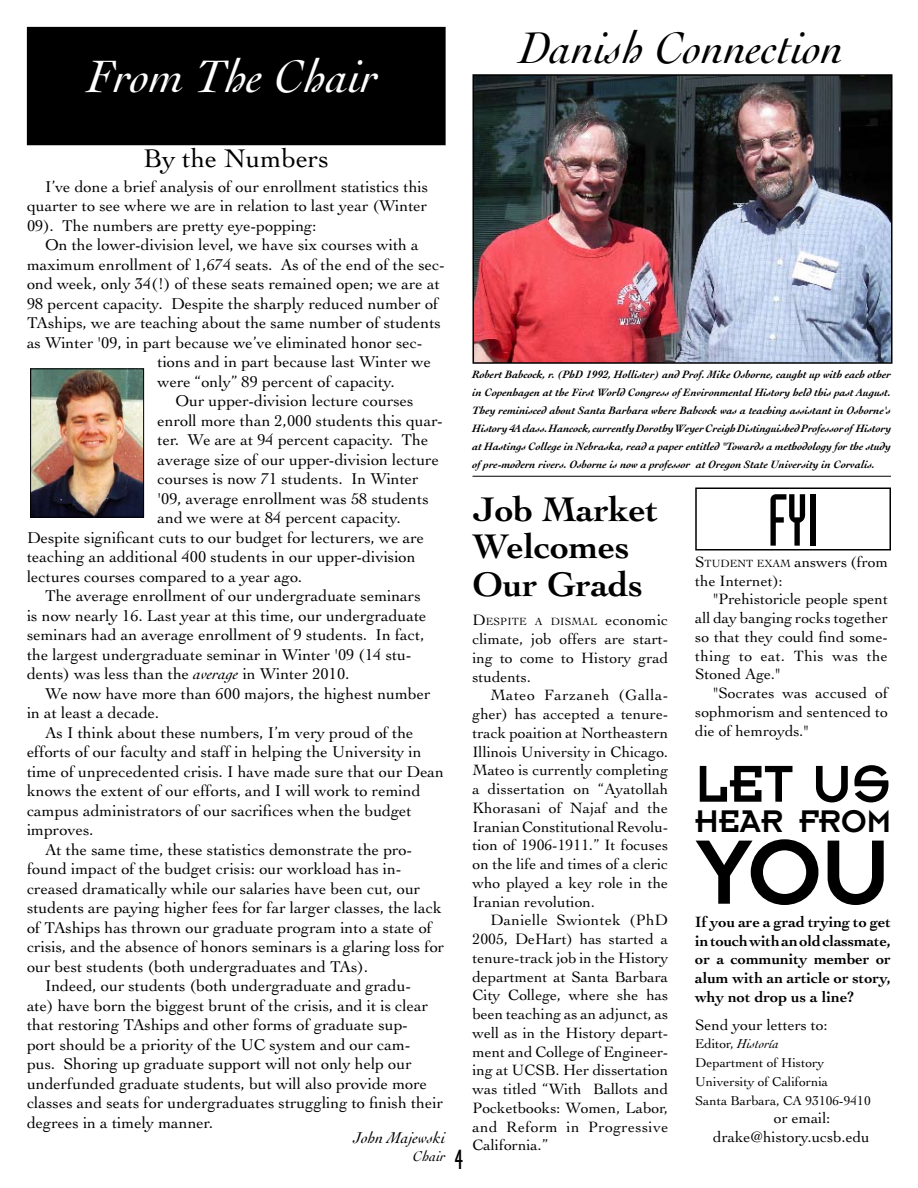
<style>
.page{position:relative;width:918px;height:1188px;background:#fff}
.page>*{position:absolute;margin:0;border:0;box-sizing:border-box;transform-origin:0 0}
.t1{font:100.5px "Insignia A";color:#000}
.t2{font:72px "Industria Solid A";color:#000}
.t3{font:57px "Insignia A";color:#000}
.t4{font:italic 48px "Cochin";color:#fff}
.t5{font:italic 46.5px "Cochin";color:#000}
.t6{font:700 36px/37.5px "Cochin";color:#000}
.t7{font:34.5px "Insignia A";color:#000}
.t8{font:27px "Cochin";color:#000}
.t9{font:16.5px/19.5px "Cochin";color:#000;text-align:justify}
.t10{font:italic 16.5px "Cochin";color:#000}
.t11{font:15.75px/18.8px "Cochin";color:#000;text-align:justify}
.t12{font:700 15.75px/18.8px "Cochin";color:#000;text-align:justify}
.t13{font:italic 15px "Cochin";color:#000}
.t14{font:13.5px/18.8px "Cochin";color:#000}
.t15{font:italic 700 11.25px/18px "Cochin";color:#000;text-align:justify}
.t16{font:10.95px "Cochin";letter-spacing:.015em;color:#000}
.s1{font-style:italic}
.s2{font-size:10.95px}
.s3{font-size:15.75px}
</style>
<div class="page">
<img style="left:32px;top:370px;width:110px;height:146px">
<div style="left:30px;top:368px;width:114px;height:150px;border:1px solid #000"></div>
<div style="left:27px;top:27px;width:418px;height:118px;background:#000"></div>
<img style="left:475px;top:77px;width:414px;height:284px">
<div style="left:472px;top:74px;width:420px;height:290px;border:2px solid #000"></div>
<hr style="left:472px;top:476px;width:419px;height:1px;background:#000">
<div style="left:695px;top:488px;width:196px;height:62px;border:2px solid #000"></div>
<h3 class="t4" style="left:88px;top:49px;width:292px">From The Chair</h3>
<h3 class="t8" style="left:144px;top:143px;width:187px">By the Numbers</h3>
<p class="t9" style="left:27px;top:177px;width:403px;text-indent:18px">I’ve done a brief analysis of our enrollment statistics this quarter to see where we are in relation to last year (Winter 09). The numbers are pretty eye-popping:</p>
<p class="t9" style="left:45px;top:235px;width:375px">On the lower-division level, we have six courses with a</p>
<p class="t9" style="left:27px;top:255px;width:419px">maximum enrollment of 1,674 seats. As of the end of the sec-</p>
<p class="t9" style="left:27px;top:274px;width:414px">ond week, only 34(!) of these seats remained open; we are at</p>
<p class="t9" style="left:27px;top:294px;width:413px">98 percent capacity. Despite the sharply reduced number of</p>
<p class="t9" style="left:27px;top:313px;width:416px">TAships, we are teaching about the same number of students</p>
<p class="t9" style="left:27px;top:333px;width:397px">as Winter '09, in part because we’ve eliminated honor sec-</p>
<p class="t9" style="left:158px;top:352px;width:275px">tions and in part because last Winter we</p>
<p class="t9" style="left:158px;top:372px;width:239px">were “only” 89 percent of capacity.</p>
<p class="t9" style="left:176px;top:391px;width:240px">Our upper-division lecture courses</p>
<p class="t9" style="left:158px;top:411px;width:287px">enroll more than 2,000 students this quar-</p>
<p class="t9" style="left:158px;top:430px;width:272px">ter. We are at 94 percent capacity. The</p>
<p class="t9" style="left:158px;top:450px;width:283px">average size of our upper-division lecture</p>
<p class="t9" style="left:158px;top:469px;width:263px">courses is now 71 students. In Winter</p>
<p class="t9" style="left:158px;top:489px;width:273px">'09, average enrollment was 58 students</p>
<p class="t9" style="left:158px;top:508px;width:245px">and we were at 84 percent capacity.</p>
<p class="t9" style="left:27px;top:528px;width:399px">Despite significant cuts to our budget for lecturers, we are</p>
<p class="t9" style="left:27px;top:547px;width:390px">teaching an additional 400 students in our upper-division</p>
<p class="t9" style="left:27px;top:567px;width:277px">lectures courses compared to a year ago.</p>
<p class="t9" style="left:45px;top:586px;width:377px">The average enrollment of our undergraduate seminars</p>
<p class="t9" style="left:27px;top:606px;width:401px">is now nearly 16. Last year at this time, our undergraduate</p>
<p class="t9" style="left:27px;top:625px;width:399px">seminars had an average enrollment of 9 students. In fact,</p>
<p class="t9" style="left:27px;top:645px;width:386px">the largest undergraduate seminar in Winter '09 (14 stu-</p>
<p class="t9" style="left:27px;top:664px;width:324px">dents) was less than the <span class="s1">average</span> in Winter 2010.</p>
<p class="t9" style="left:45px;top:684px;width:387px">We now have more than 600 majors, the highest number</p>
<p class="t9" style="left:27px;top:703px;width:134px">in at least a decade.</p>
<p class="t9" style="left:45px;top:723px;width:370px">As I think about these numbers, I’m very proud of the</p>
<p class="t9" style="left:27px;top:742px;width:396px">efforts of our faculty and staff in helping the University in</p>
<p class="t9" style="left:27px;top:762px;width:419px">time of unprecedented crisis. I have made sure that our Dean</p>
<p class="t9" style="left:27px;top:781px;width:395px">knows the extent of our efforts, and I will work to remind</p>
<p class="t9" style="left:27px;top:801px;width:386px">campus administrators of our sacrifices when the budget</p>
<p class="t9" style="left:27px;top:820px;width:68px">improves.</p>
<p class="t9" style="left:45px;top:840px;width:369px">At the same time, these statistics demonstrate the pro-</p>
<p class="t9" style="left:27px;top:859px;width:376px">found impact of the budget crisis: our workload has in-</p>
<p class="t9" style="left:27px;top:879px;width:395px">creased dramatically while our salaries have been cut, our</p>
<p class="t9" style="left:27px;top:898px;width:417px">students are paying higher fees for far larger classes, the lack</p>
<p class="t9" style="left:27px;top:918px;width:407px">of TAships has thrown our graduate program into a state of</p>
<p class="t9" style="left:27px;top:937px;width:419px">crisis, and the absence of honors seminars is a glaring loss for</p>
<p class="t9" style="left:27px;top:957px;width:343px">our best students (both undergraduates and TAs).</p>
<p class="t9" style="left:45px;top:976px;width:368px">Indeed, our students (both undergraduate and gradu-</p>
<p class="t9" style="left:27px;top:996px;width:403px">ate) have born the biggest brunt of the crisis, and it is clear</p>
<p class="t9" style="left:27px;top:1015px;width:383px">that restoring TAships and other forms of graduate sup-</p>
<p class="t9" style="left:27px;top:1035px;width:385px">port should be a priority of the UC system and our cam-</p>
<p class="t9" style="left:27px;top:1054px;width:386px">pus. Shoring up graduate support will not only help our</p>
<p class="t9" style="left:27px;top:1074px;width:402px">underfunded graduate students, but will also provide more</p>
<p class="t9" style="left:27px;top:1093px;width:418px">classes and seats for undergraduates struggling to finish their</p>
<p class="t9" style="left:27px;top:1113px;width:188px">degrees in a timely manner.</p>
<p class="t10" style="left:353px;top:1128px;width:94px">John Majewski</p>
<p class="t13" style="left:413px;top:1148px;width:34px">Chair</p>
<h3 class="t5" style="left:519px;top:21px;width:326px">Danish Connection</h3>
<p class="t15" style="left:472px;top:365px;width:420px">Robert Babcock, r. (PhD 1992, Hollister) and Prof. Mike Osborne, caught up with each other in Copenhagen at the First World Congress of Environmental History held this past August.<br>They reminisced about Santa Barbara where Babcock was a teaching assistant in Osborne's History 4A class. Hancock, currently Dorothy Weyer Creigh Distinguished Professor of History at Hastings College in Nebraska, read a paper entitled "Towards a methodology for the study of pre-modern rivers. Osborne is now a professor at Oregon State University in Corvalis.</p>
<h2 class="t2" style="left:768px;top:481px;width:52px">FYI</h2>
<p class="t11" style="left:695px;top:552px;width:194px">S<span class="s2">tudent exam</span> answers (from the Internet):</p>
<p class="t11" style="left:695px;top:590px;width:194px;text-indent:18px">"Prehistoricle people spent all day banging rocks together so that they could find some&shy;thing to eat. This was the Stoned Age."</p>
<p class="t11" style="left:695px;top:684px;width:194px;text-indent:18px">"Socrates was accused of sophmorism and sentenced to die of hemroyds."</p>
<h3 class="t6" style="left:472px;top:490px;width:188px">Job Market<br>Welcomes<br>Our Grads</h3>
<p class="t16" style="left:472px;top:615px;width:197px"><span class="s3">D</span>espite a dismal <span class="s3">economic</span></p>
<p class="t11" style="left:472px;top:630px;width:197px">climate, job offers are start&shy;ing to come to History grad students.</p>
<p class="t11" style="left:472px;top:686px;width:197px;text-indent:18px">Mateo Farzaneh (Galla&shy;gher) has accepted a tenure&shy;track poaition at Northeastern Illinois University in Chicago.<br>Mateo is currently completing a dissertation on “Ayatollah Khorasani of Najaf and the Iranian Constitutional Revolu&shy;tion of 1906-1911.” It focuses on the life and times of a cleric who played a key role in the Iranian revolution.</p>
<p class="t11" style="left:472px;top:911px;width:197px;text-indent:18px">Danielle Swiontek (PhD 2005, DeHart) has started a tenure-track job in the History department at Santa Barbara City College, where she has been teaching as an adjunct, as well as in the History depart&shy;ment and College of Engineer&shy;ing at UCSB. Her dissertation was titled “With Ballots and Pocketbooks: Women, Labor, and Reform in Progressive California.”</p>
<h3 class="t3" style="left:695px;top:755px;width:197px">LET US</h3>
<h3 class="t7" style="left:695px;top:803px;width:197px">HEAR FROM</h3>
<h1 class="t1" style="left:695px;top:821px;width:63px">YO</h1>
<p class="t12" style="left:695px;top:912px;width:197px">If you are a grad trying to get</p>
<h1 class="t1" style="left:820px;top:821px;width:72px">U</h1>
<p class="t12" style="left:695px;top:931px;width:197px">in touch with an old classmate, or a community member or alum with an article or story, why not drop us a line?</p>
<p class="t11" style="left:695px;top:1015px;width:134px">Send your letters to:</p>
<p class="t14" style="left:695px;top:1035px;width:177px">Editor, <span class="s1">Historía<br></span>Department of History<br>University of California<br>Santa Barbara, CA 93106-9410</p>
<p class="t11" style="left:713px;top:1109px;width:158px;text-indent:61px">or email: drake@history.ucsb.edu</p>
</div>
